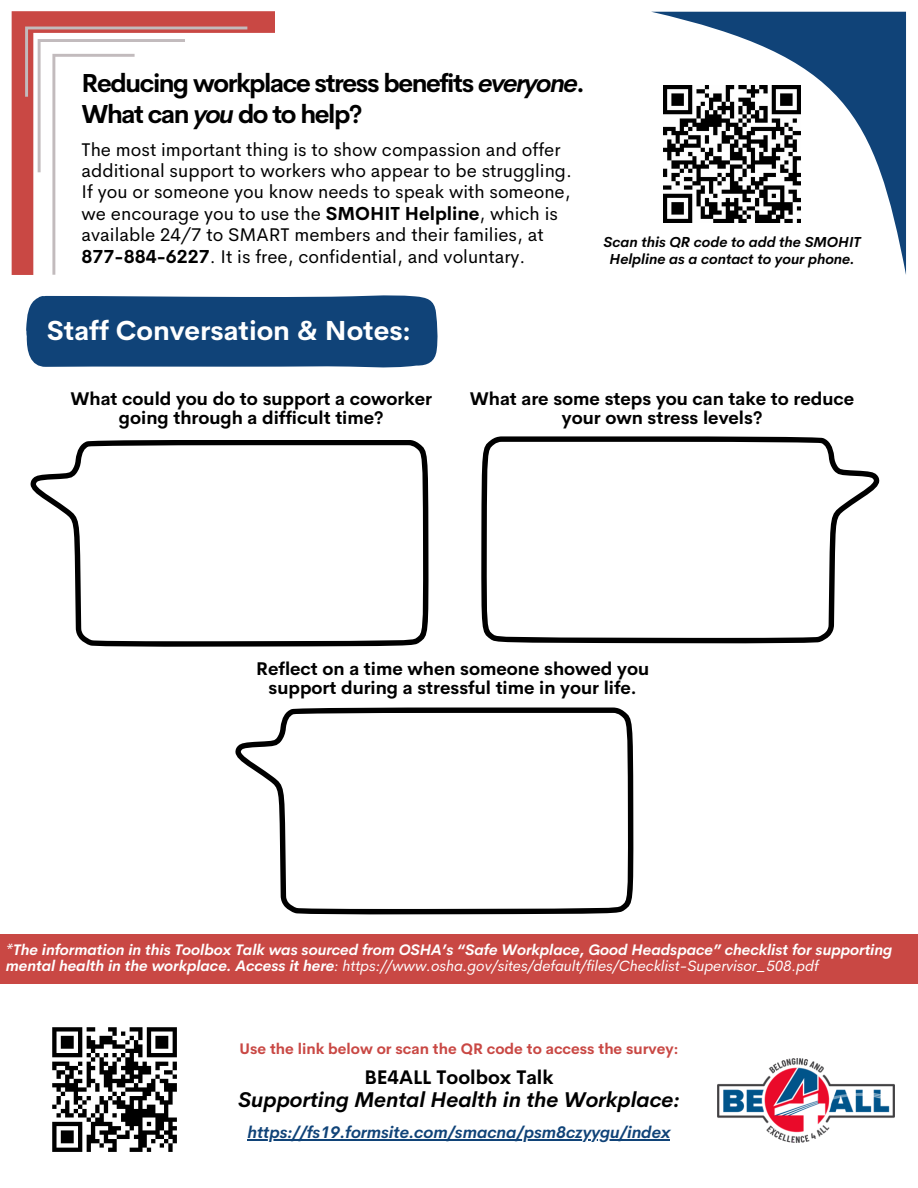
<style>
.page{position:relative;width:918px;height:1188px;background:#fff}
.page>*{position:absolute;margin:0;border:0;box-sizing:border-box;transform-origin:0 0}
.t1{font:700 27px "Cerebri Sans";color:#fff}
.t2{font:700 25.5px/30.3px "Cerebri Sans";letter-spacing:-.055em;color:#000}
.t3{font:italic 700 21px "Cerebri Sans";color:#000}
.t4{font:700 19.2px "Cerebri Sans";color:#000}
.t5{font:18.45px/21.3px "Cerebri Sans";color:#000}
.t6{font:700 18px/19.2px "Cerebri Sans";color:#000;text-align:center}
.t7{font:italic 700 16.5px "Cerebri Sans";color:#104378}
.t8{font:italic 700 15px/15.8px "Cerebri Sans";color:#fff}
.t9{font:700 15px "Cerebri Sans";color:#c94844}
.t10{font:italic 700 14.25px/16.8px "Cerebri Sans";color:#000;text-align:center}
.s1{font-style:italic}
.s2{font-weight:700}
.s3{font-weight:400}
</style>
<div class="page">
<svg style="left:12px;top:11px;width:263px;height:263px"></svg>
<svg style="left:652px;top:12px;width:254px;height:263px"></svg>
<div style="left:26px;top:295px;width:412px;height:73px;background:#104378"></div>
<svg style="left:25px;top:27px;width:222px;height:248px"></svg>
<svg style="left:31px;top:440px;width:398px;height:207px"></svg>
<svg style="left:481px;top:437px;width:398px;height:206px"></svg>
<svg style="left:235px;top:708px;width:398px;height:206px"></svg>
<img style="left:718px;top:1058px;width:176px;height:85px">
<img style="left:52px;top:1027px;width:125px;height:125px">
<div style="left:0;top:934px;width:918px;height:49px;background:#c94844"></div>
<img style="left:663px;top:86px;width:138px;height:137px">
<hr style="left:248px;top:1139px;width:422px;height:1px;background:#104378">
<p class="t2" style="left:82px;top:68px;width:505px">Reducing workplace stress benefits <span class="s1">everyone</span>.<br>What can <span class="s1">you</span> do to help?</p>
<h3 class="t5" style="left:82px;top:139px;width:492px">The most important thing is to show compassion and offer additional support to workers who appear to be struggling.<br>If you or someone you know needs to speak with someone, we encourage you to use the <span class="s2">SMOHIT Helpline</span>, which is available 24/7 to SMART members and their families, at <span class="s2">877-884-6227</span>. It is free, confidential, and voluntary.</h3>
<p class="t1" style="left:47px;top:313px;width:366px">Staff Conversation &amp; Notes:</p>
<p class="t10" style="left:604px;top:233px;width:259px">Scan this QR code to add the SMOHIT<br>Helpline as a contact to your phone.</p>
<p class="t6" style="left:70px;top:389px;width:363px">What could you do to support a coworker going through a difficult time?</p>
<h4 class="t6" style="left:470px;top:389px;width:386px">What are some steps you can take to reduce your own stress levels?</h4>
<h1 class="t6" style="left:256px;top:659px;width:395px">Reflect on a time when someone showed you support during a stressful time in your life.</h1>
<h3 class="t8" style="left:6px;top:942px;width:888px">*The information in this Toolbox Talk was sourced from OSHA’s “Safe Workplace, Good Headspace” checklist for supporting mental health in the workplace. Access it here<span class="s3">: https://www.osha.gov/sites/default/files/Checklist-Supervisor_508.pdf</span></h3>
<p class="t9" style="left:240px;top:1039px;width:440px">Use the link below or scan the QR code to access the survey:</p>
<p class="t4" style="left:364px;top:1065px;width:191px">BE4ALL Toolbox Talk</p>
<p class="t3" style="left:238px;top:1086px;width:443px">Supporting Mental Health in the Workplace:</p>
<h3 class="t7" style="left:248px;top:1122px;width:424px">https://fs19.formsite.com/smacna/psm8czyygu/index</h3>
</div>
